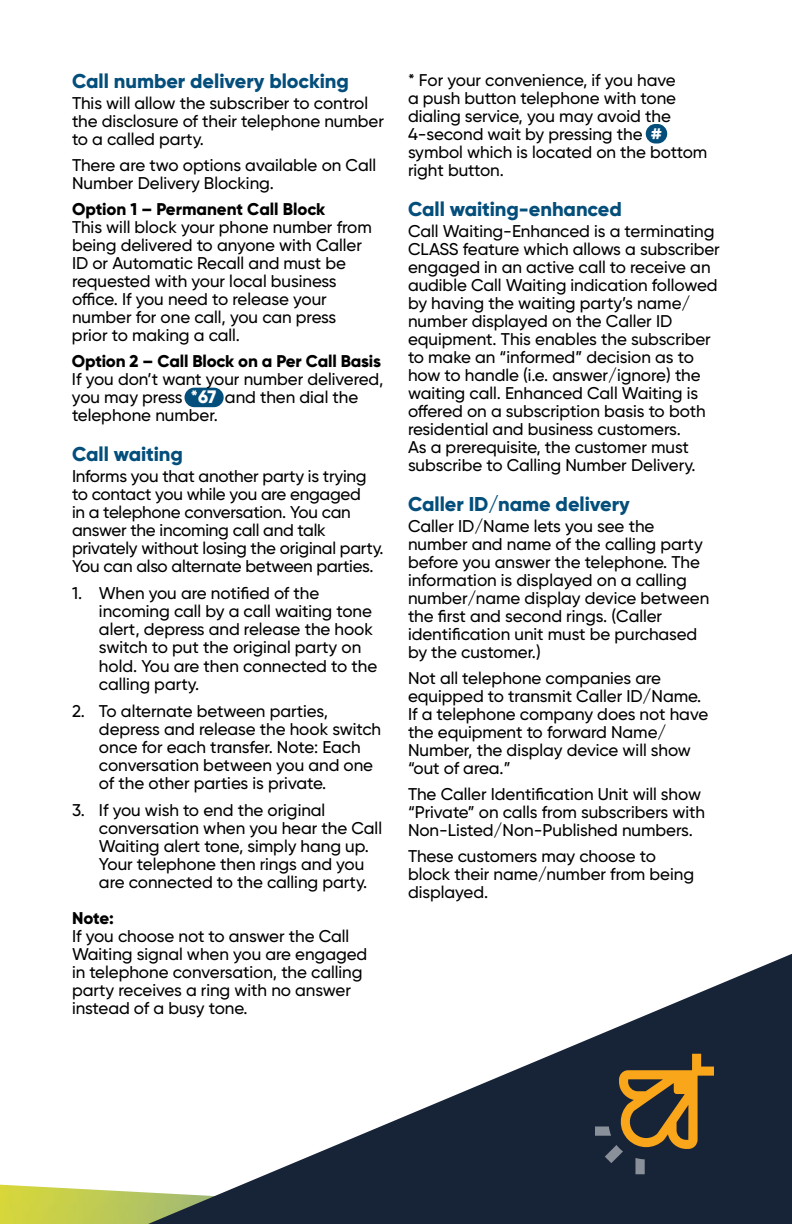
<style>
.page{position:relative;width:792px;height:1224px;background:#fff}
.page>*{position:absolute;margin:0;border:0;box-sizing:border-box;transform-origin:0 0}
.t1{font:800 20px "Gilroy";letter-spacing:-.005em;color:#044e7b}
.t2{font:500 17px/18px "Gilroy";letter-spacing:-.005em;color:#000}
.t3{font:800 17px "Gilroy";letter-spacing:-.01em;color:#000}
.s1{font-weight:800;font-size:18px;color:#fff}
</style>
<div class="page">
<div style="left:185px;top:388px;width:39px;height:19px;background:#044e7b;border-radius:10px"></div>
<div style="left:646px;top:124px;width:21px;height:20px;background:#044e7b;border-radius:10px"></div>
<img style="left:0;top:1185px;width:148px;height:39px">
<svg style="left:148px;top:954px;width:644px;height:270px"></svg>
<svg style="left:595px;top:1054px;width:119px;height:120px;background:#564832"></svg>
<p class="t1" style="left:72px;top:68px;width:278px">Call number delivery blocking</p>
<p class="t2" style="left:72px;top:94px;width:314px">This will allow the subscriber to control the disclosure of their telephone number to a called party.</p>
<p class="t2" style="left:72px;top:156px;width:306px">There are two options available on Call<br>Number Delivery Blocking.</p>
<p class="t3" style="left:72px;top:199px;width:255px">Option 1 – Permanent Call Block</p>
<p class="t2" style="left:72px;top:218px;width:301px">This will block your phone number from being delivered to anyone with Caller ID or Automatic Recall and must be requested with your local business office. If you need to release your number for one call, you can press <span class="s1">*82 </span>prior to making a call.</p>
<p class="t3" style="left:72px;top:351px;width:311px">Option 2 – Call Block on a Per Call Basis</p>
<p class="t2" style="left:72px;top:370px;width:313px">If you don’t want your number delivered, you may press <span class="s1">*67</span> and then dial the telephone number.</p>
<p class="t1" style="left:72px;top:442px;width:113px">Call waiting</p>
<p class="t2" style="left:72px;top:467px;width:313px">Informs you that another party is trying to contact you while you are engaged<br>in a telephone conversation. You can answer the incoming call and talk privately without losing the original party.<br>You can also alternate between parties.</p>
<p class="t2" style="left:99px;top:584px;width:280px;text-indent:-27px">1. When you are notified of the incoming call by a call waiting tone alert, depress and release the hook switch to put the original party on hold. You are then connected to the calling party.</p>
<p class="t2" style="left:99px;top:701px;width:284px;text-indent:-27px">2. To alternate between parties, depress and release the hook switch once for each transfer. Note: Each conversation between you and one of the other parties is private.</p>
<p class="t2" style="left:99px;top:800px;width:285px;text-indent:-27px">3. If you wish to end the original conversation when you hear the Call Waiting alert tone, simply hang up.<br>Your telephone then rings and you are connected to the calling party.</p>
<p class="t3" style="left:72px;top:907px;width:43px">Note:</p>
<p class="t2" style="left:72px;top:926px;width:297px">If you choose not to answer the Call Waiting signal when you are engaged in telephone conversation, the calling party receives a ring with no answer instead of a busy tone.</p>
<p class="t2" style="left:408px;top:71px;width:301px">* For your convenience, if you have<br>a push button telephone with tone dialing service, you may avoid the<br>4-second wait by pressing the <span class="s1"># </span>symbol which is located on the bottom right button.</p>
<p class="t1" style="left:408px;top:196px;width:215px">Call waiting-enhanced</p>
<p class="t2" style="left:408px;top:222px;width:313px">Call Waiting-Enhanced is a terminating CLASS feature which allows a subscriber engaged in an active call to receive an audible Call Waiting indication followed by having the waiting party’s name/ number displayed on the Caller ID equipment. This enables the subscriber to make an “informed” decision as to how to handle (i.e. answer/ignore) the waiting call. Enhanced Call Waiting is offered on a subscription basis to both residential and business customers.<br>As a prerequisite, the customer must subscribe to Calling Number Delivery.</p>
<p class="t1" style="left:408px;top:491px;width:223px">Caller ID/name delivery</p>
<p class="t2" style="left:408px;top:517px;width:303px">Caller ID/Name lets you see the number and name of the calling party before you answer the telephone. The information is displayed on a calling number/name display device between the first and second rings. (Caller identification unit must be purchased by the customer.)</p>
<p class="t2" style="left:408px;top:669px;width:302px">Not all telephone companies are equipped to transmit Caller ID/Name.<br>If a telephone company does not have the equipment to forward Name/<br>Number, the display device will show “out of area.”</p>
<p class="t2" style="left:408px;top:785px;width:299px">The Caller Identification Unit will show “Private” on calls from subscribers with<br>Non-Listed/Non-Published numbers.</p>
<p class="t2" style="left:408px;top:847px;width:288px">These customers may choose to block their name/number from being displayed.</p>
</div>
